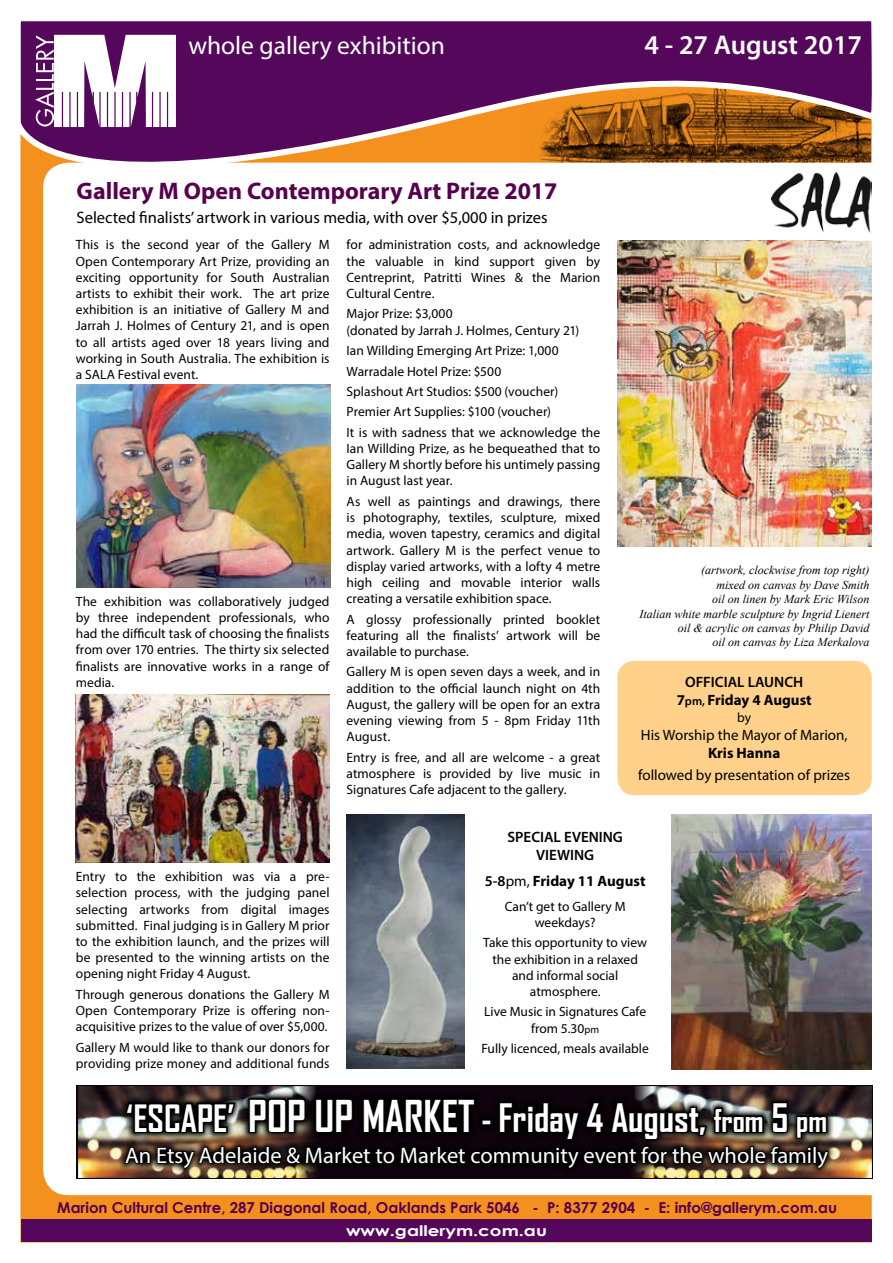
<style>
.page{position:relative;width:893px;height:1263px;background:#fff}
.page>*{position:absolute;margin:0;border:0;box-sizing:border-box;transform-origin:0 0}
.t1{font:700 37.5px "Agency FB";color:#fff}
.t2{font:600 27.15px "Myriad Pro";color:#fff}
.t3{font:25.5px "Myriad Pro";color:#fff}
.t4{font:700 24px "Myriad Pro";color:#56004e}
.t5{font:22.5px "Myriad Pro";color:#fff}
.t6{font:16.5px "Myriad Pro";color:#000}
.t7{font:700 15px "Century Gothic";color:#56004e}
.t8{font:15px "Myriad Pro";color:#000}
.t9{font:600 15px/18px "Myriad Pro";color:#000;text-align:center}
.t10{font:700 15px "Myriad Pro";color:#000}
.t11{font:700 14.7px "Century Gothic";color:#fff;scale:1.24 1}
.t12{font:13.5px/16.2px "Myriad Pro";color:#000;text-align:justify}
.t13{font:italic 12px/14.4px "Times New Roman";color:#000;text-align:right}
.s1{font-weight:700}
.s2{font-size:12px}
.s3{font-weight:600}
.s4{font-weight:400}
.s5{font-size:10.5px}
.s6{font-size:36px}
.s7{font-size:42px}
.s8{font-size:33px}
.s9{font-size:30px}
</style>
<div class="page">
<div style="left:21px;top:67px;width:851px;height:1175px;background:#f4901d"></div>
<div style="left:43px;top:187px;width:830px;height:1008px;background:#fff"></div>
<svg style="left:20px;top:21px;width:852px;height:166px;background:#8b4d67"></svg>
<svg style="left:35px;top:35px;width:141px;height:92px"></svg>
<div style="left:21px;top:1220px;width:851px;height:22px;background:#54075b"></div>
<div style="left:617px;top:661px;width:255px;height:134px;background:#ffd18b;border-radius:17px"></div>
<div style="left:460px;top:805px;width:210px;height:273px;background:#fff"></div>
<img style="left:79px;top:1087px;width:44px;height:90px">
<img style="left:830px;top:1087px;width:41px;height:90px">
<svg style="left:123px;top:1063px;width:707px;height:133px;background:#615b58"></svg>
<img style="left:618px;top:240px;width:254px;height:306px">
<img style="left:77px;top:385px;width:253px;height:203px">
<img style="left:347px;top:814px;width:117px;height:255px">
<img style="left:75px;top:694px;width:254px;height:168px">
<img style="left:772px;top:172px;width:100px;height:60px">
<img style="left:671px;top:814px;width:201px;height:255px">
<h3 class="t3" style="left:188px;top:30px;width:258px">whole gallery exhibition</h3>
<h2 class="t2" style="left:645px;top:28px;width:219px">4 - 27 August 2017</h2>
<h3 class="t4" style="left:77px;top:175px;width:483px">Gallery M Open Contemporary Art Prize 2017</h3>
<p class="t6" style="left:77px;top:207px;width:473px">Selected finalists’ artwork in various media, with over $5,000 in prizes</p>
<p class="t12" style="left:76px;top:236px;width:255px">This is the second year of the Gallery M Open Contemporary Art Prize, providing an exciting opportunity for South Australian artists to exhibit their work. The art prize exhibition is an initiative of Gallery M and Jarrah J. Holmes of Century 21, and is open to all artists aged over 18 years living and working in South Australia. The exhibition is a SALA Festival event.</p>
<p class="t12" style="left:76px;top:593px;width:255px">The exhibition was collaboratively judged by three independent professionals, who had the difficult task of choosing the finalists from over 170 entries. The thirty six selected finalists are innovative works in a range of media.</p>
<p class="t12" style="left:347px;top:236px;width:255px">for administration costs, and acknowledge the valuable in kind support given by Centreprint, Patritti Wines &amp; the Marion Cultural Centre.</p>
<p class="t12" style="left:347px;top:306px;width:234px">Major Prize: $3,000<br>(donated by Jarrah J. Holmes, Century 21)</p>
<p class="t12" style="left:347px;top:340px;width:255px;line-height:20.4px;text-align:left">Ian Willding Emerging Art Prize: 1,000<br>Warradale Hotel Prize: $500<br>Splashout Art Studios: $500 (voucher)<br>Premier Art Supplies: $100 (voucher)<br>It is with sadness that we acknowledge the</p>
<p class="t12" style="left:347px;top:440px;width:255px">Ian Willding Prize, as he bequeathed that to Gallery M shortly before his untimely passing in August last year.</p>
<p class="t12" style="left:347px;top:493px;width:255px">As well as paintings and drawings, there is photography, textiles, sculpture, mixed media, woven tapestry, ceramics and digital artwork. Gallery M is the perfect venue to display varied artworks, with a lofty 4 metre high ceiling and movable interior walls creating a versatile exhibition space.</p>
<p class="t12" style="left:347px;top:611px;width:255px">A glossy professionally printed booklet featuring all the finalists’ artwork will be available to purchase.</p>
<p class="t12" style="left:347px;top:664px;width:255px">Gallery M is open seven days a week, and in addition to the official launch night on 4th August, the gallery will be open for an extra evening viewing from 5 - 8pm Friday 11th August.</p>
<p class="t12" style="left:347px;top:749px;width:255px">Entry is free, and all are welcome - a great atmosphere is provided by live music in Signatures Cafe adjacent to the gallery.</p>
<p class="t13" style="left:639px;top:563px;width:232px">(artwork, clockwise from top right)<br>mixed on canvas by Dave Smith<br>oil on linen by Mark Eric Wilson<br>Italian white marble sculpture by Ingrid Lienert oil &amp; acrylic on canvas by Philip David<br>oil on canvas by Liza Merkalova</p>
<p class="t9" style="left:677px;top:673px;width:137px">OFFICIAL LAUNCH<br><span class="s1">7</span><span class="s2">pm,</span> <span class="s1">Friday 4 August</span></p>
<p class="t12" style="left:737px;top:709px;width:15px">by</p>
<p class="t8" style="left:641px;top:725px;width:208px">His Worship the Mayor of Marion,</p>
<p class="t10" style="left:708px;top:743px;width:74px">Kris Hanna</p>
<p class="t8" style="left:638px;top:766px;width:213px">followed by presentation of prizes</p>
<p class="t12" style="left:76px;top:868px;width:255px">Entry to the exhibition was via a pre&shy;selection process, with the judging panel selecting artworks from digital images submitted. Final judging is in Gallery M prior to the exhibition launch, and the prizes will be presented to the winning artists on the opening night Friday 4 August.</p>
<p class="t12" style="left:76px;top:986px;width:255px">Through generous donations the Gallery M Open Contemporary Prize is offering non&shy;acquisitive prizes to the value of over $5,000.</p>
<p class="t12" style="left:76px;top:1039px;width:255px">Gallery M would like to thank our donors for providing prize money and additional funds</p>
<p class="t9" style="left:507px;top:828px;width:117px">SPECIAL EVENING<br>VIEWING</p>
<p class="t10" style="left:485px;top:871px;width:162px"><span class="s3">5-8</span><span class="s4">pm,</span> Friday 11 August</p>
<p class="t12" style="left:505px;top:898px;width:122px;text-align:center">Can’t get to Gallery M weekdays?</p>
<p class="t12" style="left:483px;top:934px;width:165px;text-align:center">Take this opportunity to view the exhibition in a relaxed and informal social atmosphere.</p>
<p class="t12" style="left:484px;top:1003px;width:163px;text-align:center">Live Music in Signatures Cafe from 5.30<span class="s5">pm</span></p>
<p class="t12" style="left:481px;top:1040px;width:169px">Fully licenced, meals available</p>
<h1 class="t1" style="left:126px;top:1094px;width:702px"><span class="s6">‘ESCAPE’</span> <span class="s7">POP UP MARKET</span> <span class="s8">-</span> Friday 4 August, <span class="s9">from</span> 5 <span class="s9">pm</span></h1>
<h3 class="t5" style="left:125px;top:1141px;width:704px">An Etsy Adelaide &amp; Market to Market community event for the whole family</h3>
<p class="t7" style="left:57px;top:1196px;width:781px">Marion Cultural Centre, 287 Diagonal Road, Oaklands Park 5046 - P: 8377 2904 - E: info@gallerym.com.au</p>
<p class="t11" style="left:346px;top:1219px;width:164px">www.gallerym.com.au</p>
</div>
